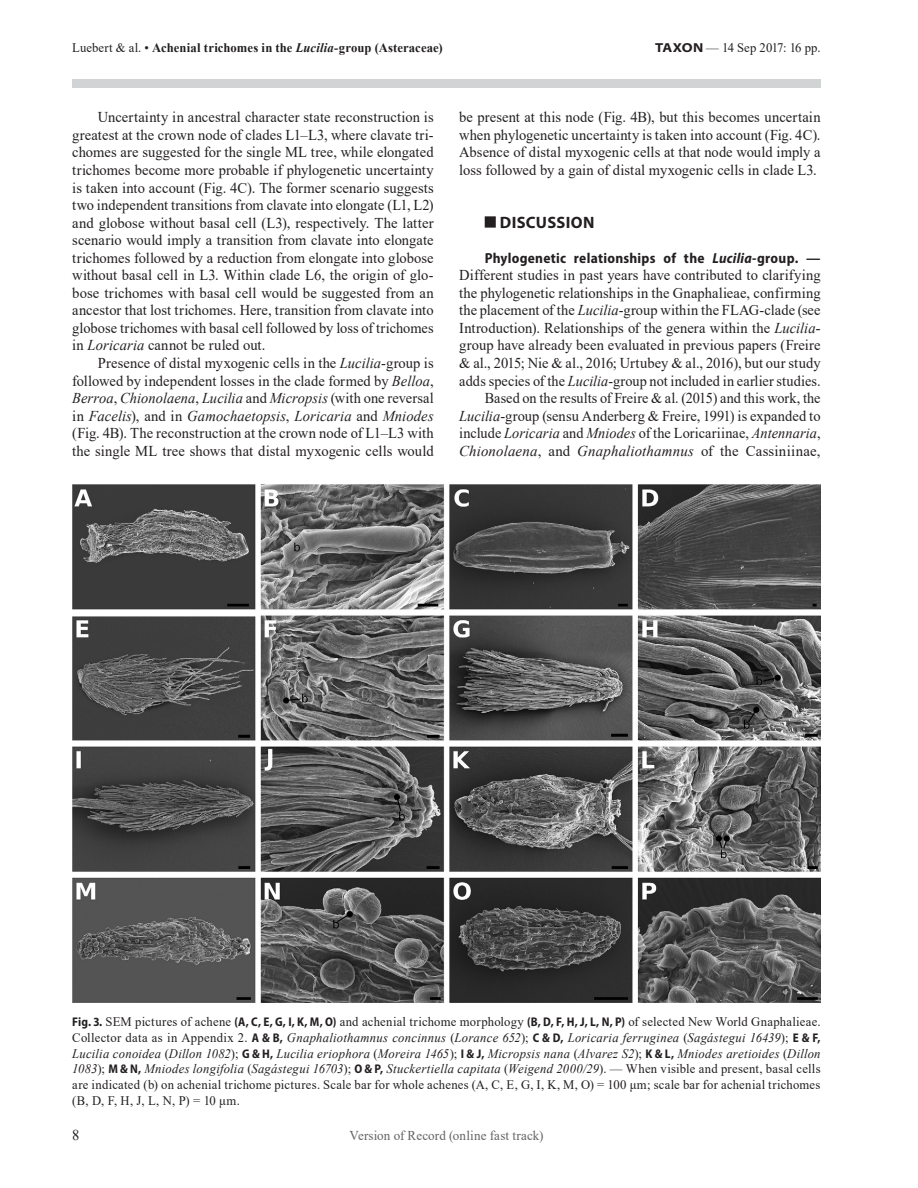
<style>
.page{position:relative;width:918px;height:1188px;background:#fff}
.page>*{position:absolute;margin:0;border:0;box-sizing:border-box;transform-origin:0 0}
.t1{font:700 16.5px "Myriad Pro";letter-spacing:.02em;color:#231f20}
.t2{font:15px/17.5px "Times New Roman";letter-spacing:.005em;color:#231f20;text-align:justify}
.t3{font:700 semi-condensed 14.55px "Myriad Pro";letter-spacing:.02em;color:#231f20}
.t4{font:13.5px "Times New Roman";letter-spacing:.005em;color:#636466}
.t5{font:13.05px/15.8px "Times New Roman";letter-spacing:.015em;color:#231f20;text-align:justify}
.t6{font:700 13.05px "Times New Roman";letter-spacing:.01em;color:#231f20}
.t7{font:13.05px "Times New Roman";letter-spacing:-.02em;color:#231f20}
.s1{font-weight:400}
.s2{font-style:italic}
.s3{font-family:"Myriad Pro";font-weight:700;font-stretch:semi-expanded}
.s4{font-family:"Myriad Pro";font-weight:700;font-stretch:semi-condensed;font-size:12.6px}
</style>
<div class="page">
<div style="left:72px;top:79px;width:749px;height:9px;background:#d1d3d4"></div>
<div style="left:485px;top:216px;width:11px;height:12px;background:#231f20"></div>
<img style="left:72px;top:484px;width:749px;height:519px">
<p class="t6" style="left:72px;top:38px;width:372px"><span class="s1">Luebert &amp; al. •</span> Achenial trichomes in the <span class="s2">Lucilia</span>-group (Asteraceae)</p>
<p class="t7" style="left:655px;top:39px;width:167px"><span class="s3">TAXON</span> — 14 Sep 2017: 16 pp.</p>
<p class="t2" style="left:72px;top:108px;width:363px;text-indent:26px">Uncertainty in ancestral character state reconstruction is greatest at the crown node of clades L1–L3, where clavate tri&shy;chomes are suggested for the single ML tree, while elongated trichomes become more probable if phylogenetic uncertainty is taken into account (Fig. 4C). The former scenario suggests two independent transitions from clavate into elongate (L1, L2) and globose without basal cell (L3), respectively. The latter scenario would imply a transition from clavate into elongate trichomes followed by a reduction from elongate into globose without basal cell in L3. Within clade L6, the origin of glo&shy;bose trichomes with basal cell would be suggested from an ancestor that lost trichomes. Here, transition from clavate into globose trichomes with basal cell followed by loss of trichomes in <span class="s2">Loricaria</span> cannot be ruled out.</p>
<p class="t2" style="left:72px;top:354px;width:363px;text-indent:26px">Presence of distal myxogenic cells in the <span class="s2">Lucilia</span>-group is followed by independent losses in the clade formed by <span class="s2">Belloa</span>, <span class="s2">Berroa</span>, <span class="s2">Chionolaena</span>, <span class="s2">Lucilia</span> and <span class="s2">Micropsis</span> (with one reversal in <span class="s2">Facelis</span>), and in <span class="s2">Gamochaetopsis</span>, <span class="s2">Loricaria</span> and <span class="s2">Mniodes </span>(Fig. 4B). The reconstruction at the crown node of L1–L3 with the single ML tree shows that distal myxogenic cells would</p>
<p class="t2" style="left:459px;top:108px;width:363px">be present at this node (Fig. 4B), but this becomes uncertain when phylogenetic uncertainty is taken into account (Fig. 4C).<br>Absence of distal myxogenic cells at that node would imply a loss followed by a gain of distal myxogenic cells in clade L3.</p>
<p class="t1" style="left:500px;top:211px;width:96px">DISCUSSION</p>
<p class="t3" style="left:485px;top:248px;width:337px">Phylogenetic relationships of the <span class="s2">Lucilia</span>-group. —</p>
<p class="t2" style="left:459px;top:266px;width:363px;text-align:right">Different studies in past years have contributed to clarifying the phylogenetic relationships in the Gnaphalieae, confirming the placement of the <span class="s2">Lucilia</span>-group within the FLAG-clade (see Introduction). Relationships of the genera within the <span class="s2">Lucilia&shy;</span>group have already been evaluated in previous papers (Freire &amp; al., 2015; Nie &amp; al., 2016; Urtubey &amp; al., 2016), but our study adds species of the <span class="s2">Lucilia</span>-group not included in earlier studies.<br>Based on the results of Freire &amp; al. (2015) and this work, the <span class="s2">Lucilia</span>-group (sensu Anderberg &amp; Freire, 1991) is expanded to include <span class="s2">Loricaria</span> and <span class="s2">Mniodes</span> of the Loricariinae, <span class="s2">Antennaria</span>, <span class="s2">Chionolaena</span>, and <span class="s2">Gnaphaliothamnus</span> of the Cassiniinae,</p>
<p class="t5" style="left:72px;top:1013px;width:750px"><span class="s4">Fig. 3.</span> SEM pictures of achene <span class="s4">(A, C, E, G, I, K, M, O)</span> and achenial trichome morphology <span class="s4">(B, D, F, H, J, L, N, P)</span> of selected New World Gnaphalieae.<br>Collector data as in Appendix 2. <span class="s4">A &amp; B,</span> <span class="s2">Gnaphaliothamnus concinnus</span> (<span class="s2">Lorance 652</span>); <span class="s4">C &amp; D,</span> <span class="s2">Loricaria ferruginea</span> (<span class="s2">Sagástegui 16439</span>); <span class="s4">E &amp; F, </span><span class="s2">Lucilia conoidea</span> (<span class="s2">Dillon 1082</span>); <span class="s4">G &amp; H,</span> <span class="s2">Lucilia eriophora</span> (<span class="s2">Moreira 1465</span>); <span class="s4">I &amp; J,</span> <span class="s2">Micropsis nana</span> (<span class="s2">Alvarez S2</span>); <span class="s4">K &amp; L,</span> <span class="s2">Mniodes aretioides</span> (<span class="s2">Dillon 1083</span>); <span class="s4">M &amp; N,</span> <span class="s2">Mniodes longifolia</span> (<span class="s2">Sagástegui 16703</span>); <span class="s4">O &amp; P,</span> <span class="s2">Stuckertiella capitata</span> (<span class="s2">Weigend 2000/29</span>). — When visible and present, basal cells are indicated (b) on achenial trichome pictures. Scale bar for whole achenes (A, C, E, G, I, K, M, O) = 100 μm; scale bar for achenial trichomes (B, D, F, H, J, L, N, P) = 10 μm.</p>
<p class="t2" style="left:72px;top:1126px;width:9px">8</p>
<p class="t4" style="left:349px;top:1126px;width:196px">Version of Record (online fast track)</p>
</div>
